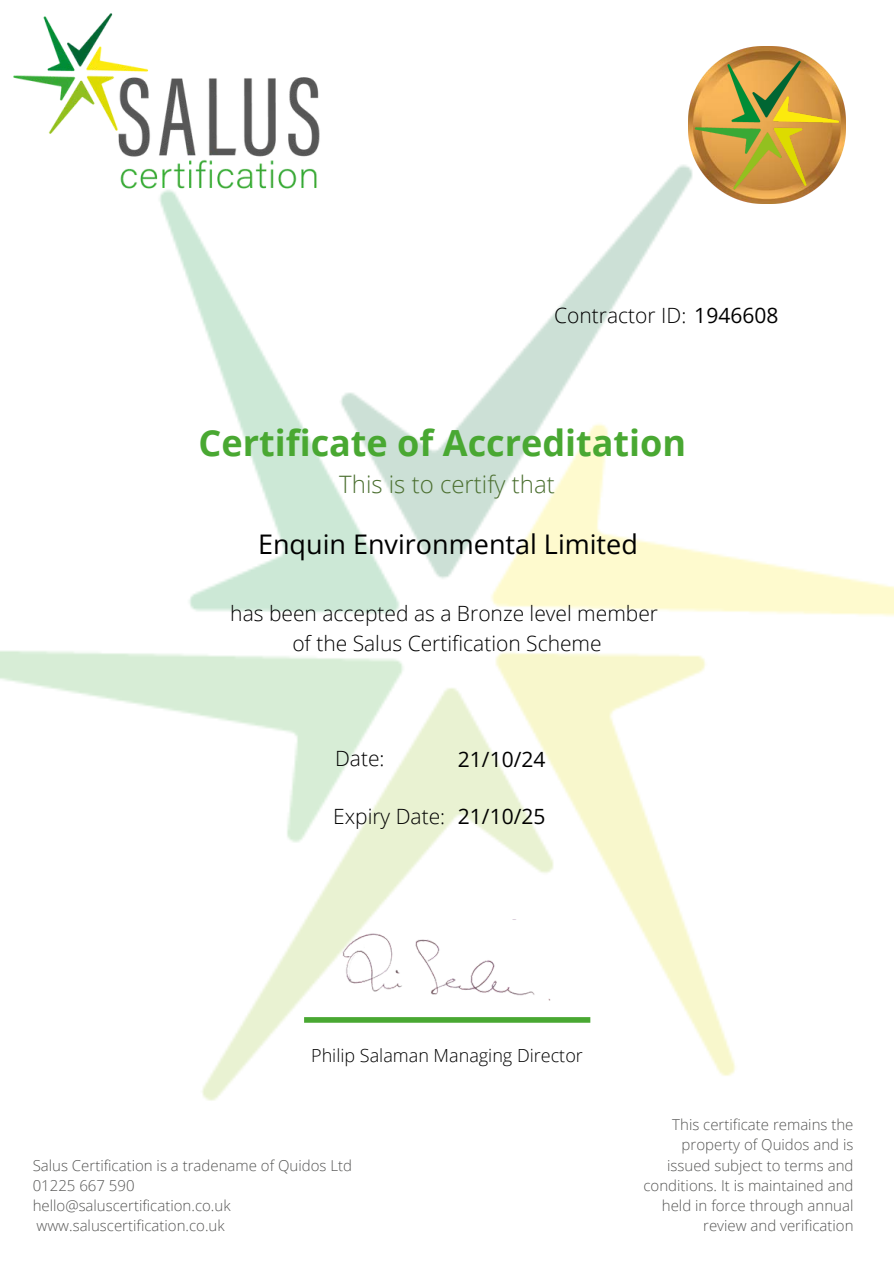
<style>
.page{position:relative;width:894px;height:1264px;background:#fff}
.page>*{position:absolute;margin:0;border:0;box-sizing:border-box;transform-origin:0 0}
.t1{font:700 36px "Open Sans";color:#49a832}
.t2{font:27px "Open Sans";color:#000}
.t3{font:300 24px "Open Sans";color:#4c7031}
.t4{font:300 21px/29.2px "Open Sans";color:#000;text-align:center}
.t5{font:21px "Open Sans";color:#000}
.t6{font:300 18px "Open Sans";color:#000}
.t7{font:300 15px/20.2px "Open Sans";color:#575756;text-align:right}
.s1{font-weight:400}
</style>
<div class="page">
<img style="left:0;top:167px;width:893px;height:934px">
<div style="left:304px;top:1017px;width:286px;height:5px;background:#49a832"></div>
<img style="left:0;top:13px;width:342px;height:201px">
<img style="left:678px;top:46px;width:177px;height:167px">
<img style="left:329px;top:919px;width:235px;height:90px">
<h3 class="t4" style="left:554px;top:300px;width:226px">Contractor ID: <span class="s1">1946608</span></h3>
<h1 class="t1" style="left:198px;top:417px;width:489px">Certificate of Accreditation</h1>
<h3 class="t3" style="left:339px;top:467px;width:217px">This is to certify that</h3>
<h2 class="t2" style="left:258px;top:525px;width:381px">Enquin Environmental Limited</h2>
<h3 class="t4" style="left:230px;top:598px;width:429px">has been accepted as a Bronze level member of the Salus Certification Scheme</h3>
<h3 class="t4" style="left:335px;top:743px;width:51px">Date:</h3>
<h3 class="t5" style="left:458px;top:745px;width:89px">21/10/24</h3>
<h3 class="t4" style="left:333px;top:801px;width:113px">Expiry Date:</h3>
<h3 class="t5" style="left:458px;top:802px;width:89px">21/10/25</h3>
<p class="t6" style="left:311px;top:1042px;width:273px">Philip Salaman Managing Director</p>
<p class="t7" style="left:33px;top:1154px;width:321px;text-align:left">Salus Certification is a tradename of Quidos Ltd<br>01225 667 590<br>hello@saluscertification.co.uk www.saluscertification.co.uk</p>
<p class="t7" style="left:643px;top:1114px;width:211px">This certificate remains the property of Quidos and is issued subject to terms and conditions. It is maintained and held in force through annual review and verification</p>
</div>
